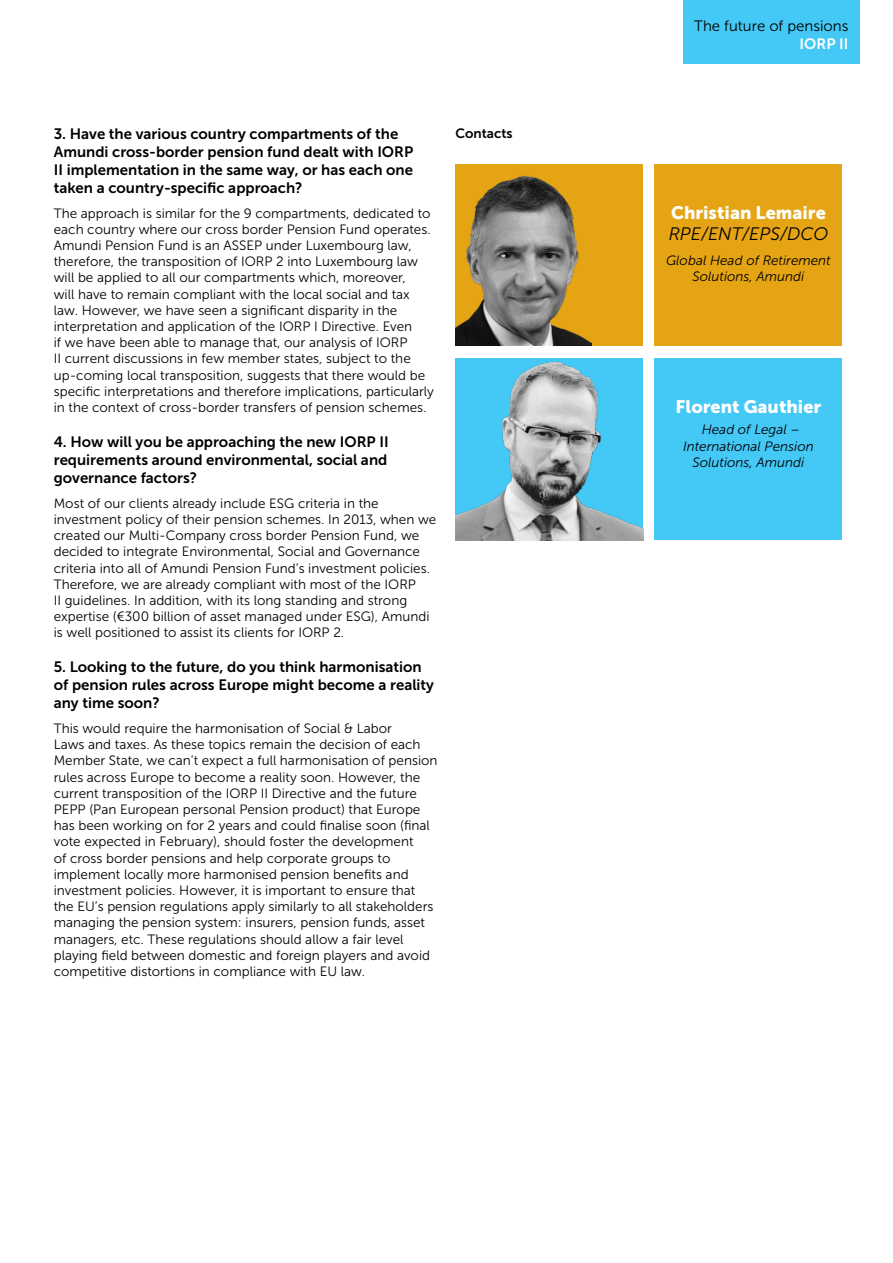
<style>
.page{position:relative;width:893px;height:1263px;background:#fff}
.page>*{position:absolute;margin:0;border:0;box-sizing:border-box;transform-origin:0 0}
.t1{font:18px "Museo Sans 900";color:#fff}
.t2{font:italic 18px "Museo Sans 300";color:#000}
.t3{font:15px/18px "Museo Sans 700";color:#000}
.t4{font:15px "Museo Sans 300";color:#000}
.t5{font:15px "Museo Sans 700";color:#fff}
.t6{font:13.5px/16.2px "Museo Sans 300";color:#000}
.t7{font:italic 13.5px/16.5px "Museo Sans 300";color:#000;text-align:center}
.t8{font:13.5px "Museo Sans 700";color:#000}
</style>
<div class="page">
<div style="left:684px;top:0;width:176px;height:64px;background:#44c8f5"></div>
<div style="left:655px;top:164px;width:187px;height:181px;background:#e5a414"></div>
<div style="left:455px;top:164px;width:188px;height:181px;background:#e5a414"></div>
<img style="left:455px;top:175px;width:136px;height:170px">
<div style="left:655px;top:359px;width:187px;height:181px;background:#44c8f5"></div>
<img style="left:455px;top:359px;width:188px;height:181px">
<p class="t3" style="left:54px;top:125px;width:361px">3. Have the various country compartments of the Amundi cross-border pension fund dealt with IORP II implementation in the same way, or has each one taken a country-specific approach?</p>
<p class="t6" style="left:54px;top:205px;width:382px">The approach is similar for the 9 compartments, dedicated to each country where our cross border Pension Fund operates.<br>Amundi Pension Fund is an ASSEP under Luxembourg law, therefore, the transposition of IORP 2 into Luxembourg law will be applied to all our compartments which, moreover,<br>will have to remain compliant with the local social and tax law. However, we have seen a significant disparity in the interpretation and application of the IORP I Directive. Even<br>if we have been able to manage that, our analysis of IORP<br>II current discussions in few member states, subject to the up-coming local transposition, suggests that there would be specific interpretations and therefore implications, particularly in the context of cross-border transfers of pension schemes.</p>
<p class="t3" style="left:54px;top:433px;width:336px;text-align:justify">4. How will you be approaching the new IORP II requirements around environmental, social and governance factors?</p>
<p class="t6" style="left:54px;top:495px;width:384px">Most of our clients already include ESG criteria in the investment policy of their pension schemes. In 2013, when we created our Multi-Company cross border Pension Fund, we decided to integrate Environmental, Social and Governance criteria into all of Amundi Pension Fund’s investment policies.<br>Therefore, we are already compliant with most of the IORP<br>II guidelines. In addition, with its long standing and strong expertise (€300 billion of asset managed under ESG), Amundi is well positioned to assist its clients for IORP 2.</p>
<p class="t3" style="left:54px;top:658px;width:382px">5. Looking to the future, do you think harmonisation of pension rules across Europe might become a reality any time soon?</p>
<p class="t6" style="left:54px;top:720px;width:385px">This would require the harmonisation of Social &amp; Labor<br>Laws and taxes. As these topics remain the decision of each Member State, we can’t expect a full harmonisation of pension rules across Europe to become a reality soon. However, the current transposition of the IORP II Directive and the future PEPP (Pan European personal Pension product) that Europe has been working on for 2 years and could finalise soon (final vote expected in February), should foster the development<br>of cross border pensions and help corporate groups to implement locally more harmonised pension benefits and investment policies. However, it is important to ensure that the EU’s pension regulations apply similarly to all stakeholders managing the pension system: insurers, pension funds, asset managers, etc. These regulations should allow a fair level playing field between domestic and foreign players and avoid competitive distortions in compliance with EU law.</p>
<p class="t8" style="left:455px;top:126px;width:59px">Contacts</p>
<p class="t4" style="left:694px;top:18px;width:156px">The future of pensions</p>
<p class="t5" style="left:800px;top:36px;width:50px">IORP II</p>
<h1 class="t1" style="left:671px;top:202px;width:156px">Christian Lemaire</h1>
<h1 class="t2" style="left:669px;top:224px;width:161px">RPE/ENT/EPS/DCO</h1>
<p class="t7" style="left:666px;top:252px;width:166px">Global Head of Retirement<br>Solutions, Amundi</p>
<h1 class="t1" style="left:676px;top:397px;width:147px">Florent Gauthier</h1>
<p class="t7" style="left:683px;top:422px;width:132px">Head of Legal –<br>International Pension<br>Solutions, Amundi</p>
</div>
